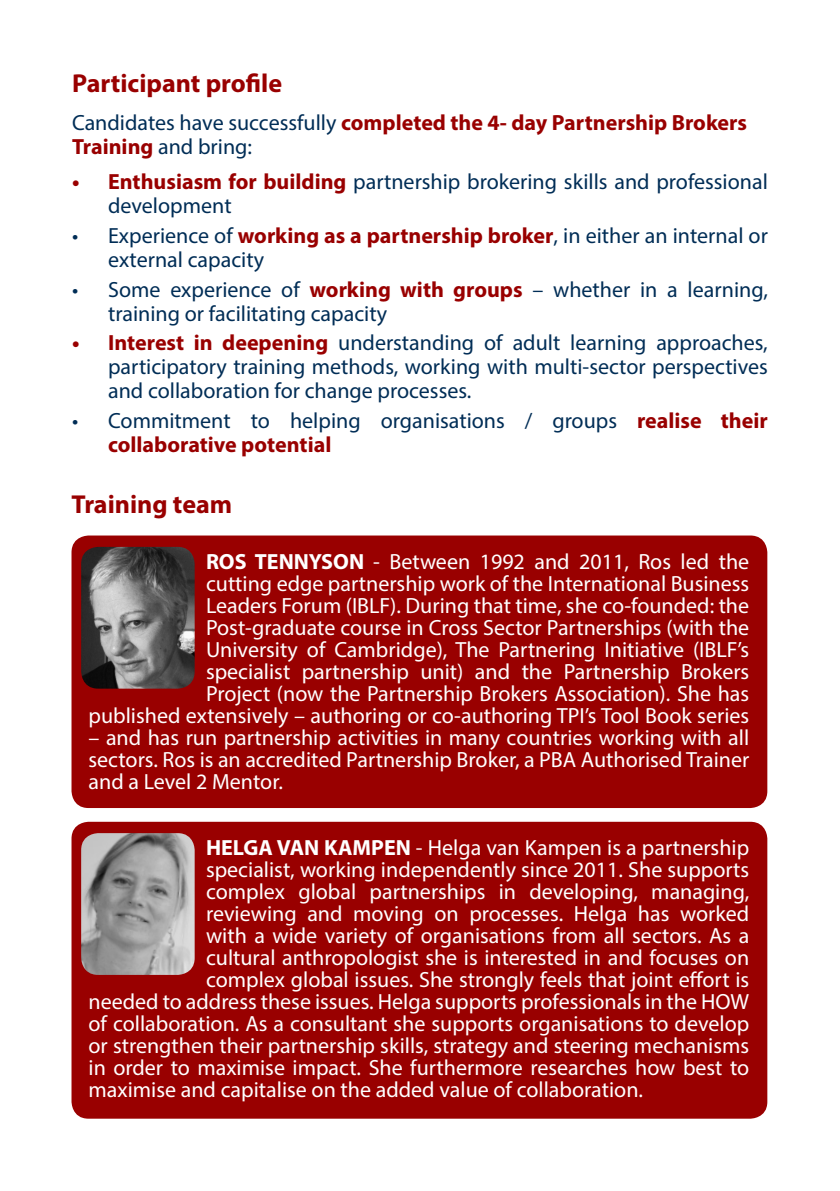
<style>
.page{position:relative;width:840px;height:1191px;background:#fff}
.page>*{position:absolute;margin:0;border:0;box-sizing:border-box;transform-origin:0 0}
.t1{font:700 26px "Myriad Pro";color:#900}
.Body_content{font:22px/22px "Myriad Pro";color:#fff;text-align:right}
.t2{font:22px/24px "Myriad Pro";color:#002d56}
.t3{font:700 22px/24px "Myriad Pro";color:#900}
.s1{font-weight:400;color:#002d56}
.s2{font-weight:700;color:#900}
.s3{font-weight:700}
</style>
<div class="page">
<div style="left:71px;top:535px;width:695px;height:273px;background:#900;border-radius:17px"></div>
<div style="left:71px;top:821px;width:695px;height:297px;background:#900;border-radius:17px"></div>
<img style="left:81px;top:547px;width:113px;height:141px">
<img style="left:81px;top:833px;width:113px;height:142px">
<p class="t1" style="left:72px;top:66px;width:211px">Participant profile</p>
<p class="t3" style="left:72px;top:110px;width:676px"><span class="s1">Candidates have successfully</span> completed the 4- day Partnership Brokers<br>Training <span class="s1">and bring:</span></p>
<p class="t2" style="left:108px;top:170px;width:661px;text-indent:-36px"><span class="s2">• Enthusiasm for building</span> partnership brokering skills and professional development</p>
<p class="t2" style="left:108px;top:223px;width:661px;text-indent:-36px">• Experience of <span class="s2">working as a partnership broker</span>, in either an internal or external capacity</p>
<p class="t2" style="left:108px;top:277px;width:661px;text-indent:-36px">• Some experience of <span class="s2">working with groups</span> – whether in a learning, training or facilitating capacity</p>
<p class="t2" style="left:108px;top:331px;width:661px;text-align:justify;text-indent:-36px"><span class="s2">• Interest in deepening</span> understanding of adult learning approaches, participatory training methods, working with multi-sector perspectives and collaboration for change processes.</p>
<p class="t2" style="left:108px;top:408px;width:661px;text-indent:-36px">• Commitment to helping organisations / groups <span class="s2">realise their collaborative potential</span></p>
<p class="t1" style="left:71px;top:487px;width:162px">Training team</p>
<p class="Body_content" style="left:88px;top:550px;width:662px"><span class="s3">ROS TENNYSON</span> - Between 1992 and 2011, Ros led the<br>cutting edge partnership work of the International Business<br>Leaders Forum (IBLF). During that time, she co-founded: the Post-graduate course in Cross Sector Partnerships (with the<br>University of Cambridge), The Partnering Initiative (IBLF’s<br>specialist partnership unit) and the Partnership Brokers<br>Project (now the Partnership Brokers Association). She has<br>published extensively – authoring or co-authoring TPI’s Tool Book series</p>
<p class="Body_content" style="left:88px;top:726px;width:662px;text-align:justify">– and has run partnership activities in many countries working with all sectors. Ros is an accredited Partnership Broker, a PBA Authorised Trainer and a Level 2 Mentor.</p>
<p class="Body_content" style="left:206px;top:836px;width:544px"><span class="s3">HELGA VAN KAMPEN</span> - Helga van Kampen is a partnership</p>
<p class="Body_content" style="left:206px;top:858px;width:544px">specialist, working independently since 2011. She supports</p>
<p class="Body_content" style="left:206px;top:880px;width:544px">complex global partnerships in developing, managing,</p>
<p class="Body_content" style="left:206px;top:902px;width:544px">reviewing and moving on processes. Helga has worked</p>
<p class="Body_content" style="left:206px;top:924px;width:544px">with a wide variety of organisations from all sectors. As a</p>
<p class="Body_content" style="left:206px;top:946px;width:544px">cultural anthropologist she is interested in and focuses on</p>
<p class="Body_content" style="left:206px;top:968px;width:544px">complex global issues. She strongly feels that joint effort is</p>
<p class="Body_content" style="left:88px;top:990px;width:661px">needed to address these issues. Helga supports professionals in the HOW</p>
<p class="Body_content" style="left:88px;top:1012px;width:662px">of collaboration. As a consultant she supports organisations to develop</p>
<p class="Body_content" style="left:88px;top:1034px;width:661px">or strengthen their partnership skills, strategy and steering mechanisms</p>
<p class="Body_content" style="left:88px;top:1056px;width:662px">in order to maximise impact. She furthermore researches how best to</p>
<p class="Body_content" style="left:88px;top:1078px;width:555px">maximise and capitalise on the added value of collaboration.</p>
</div>
